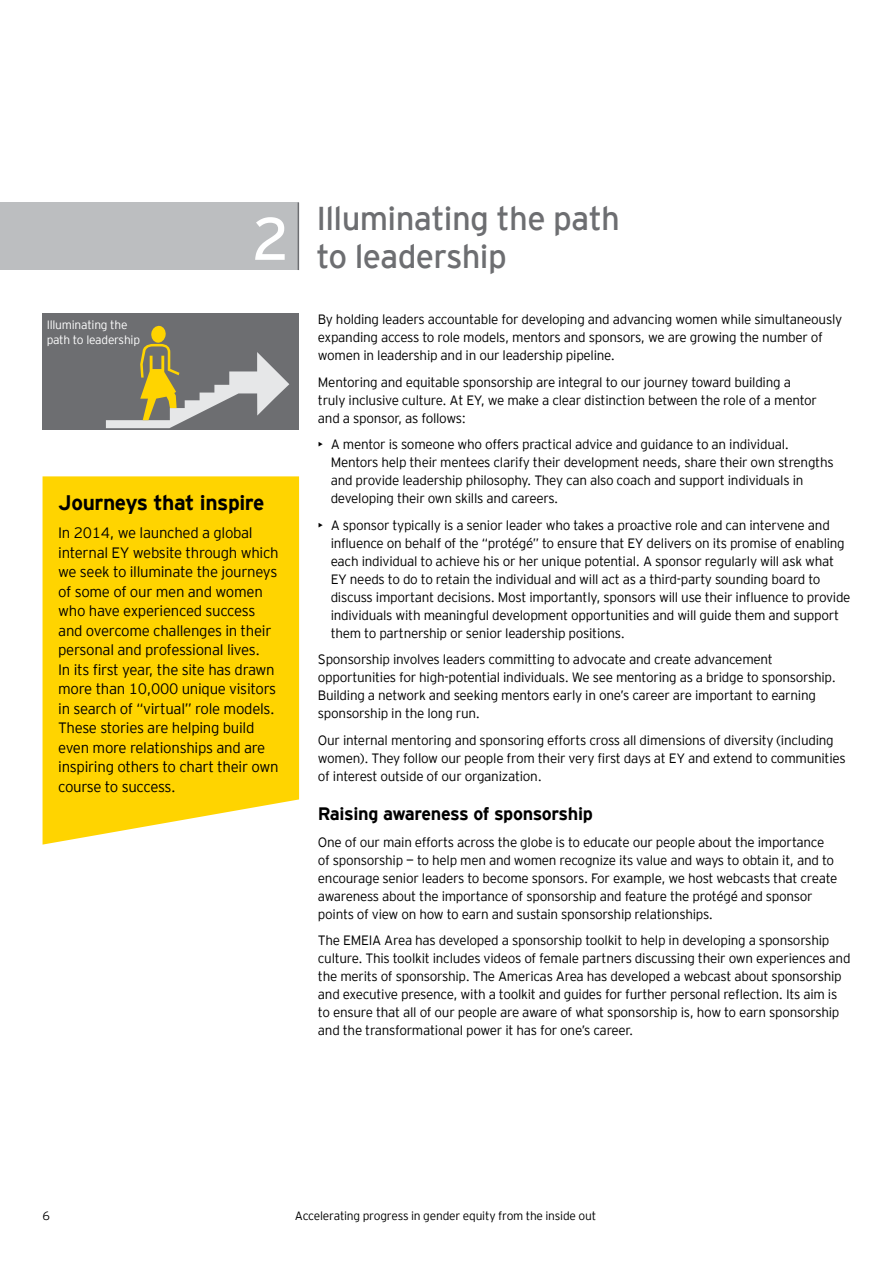
<style>
.page{position:relative;width:893px;height:1263px;background:#fff}
.page>*{position:absolute;margin:0;border:0;box-sizing:border-box;transform-origin:0 0}
.t1{font:33px/37.5px "EY Interstate";letter-spacing:-.02em;color:#6d6e71}
.t2{font:700 21px "EY Interstate";letter-spacing:-.02em;color:#000}
.t3{font:700 18px "EY Interstate";letter-spacing:-.02em;color:#000}
.t4{font:300 15px/19.5px "EY Interstate";letter-spacing:-.02em;color:#000}
.t5{font:300 13.5px/18px "EY Interstate";letter-spacing:-.02em;color:#000}
.t6{font:300 12px "EY Interstate";letter-spacing:-.015em;color:#000}
.t7{font:300 12px/15.6px "EY Interstate";letter-spacing:-.02em;color:#fff}
</style>
<div class="page">
<div style="left:43px;top:313px;width:256px;height:117px;background:#6d6e71"></div>
<svg style="left:106px;top:325px;width:184px;height:103px"></svg>
<div style="left:0;top:202px;width:298px;height:68px;background:#bcbec0"></div>
<hr style="left:298px;top:203px;width:1px;height:67px;background:#6d6e71">
<div style="left:43px;top:476px;width:256px;height:369px;background:#ffd400"></div>
<h1 class="t1" style="left:252px;top:198px;width:370px;text-indent:64px">Illuminating the path<br><sup>2</sup> to leadership</h1>
<p class="t7" style="left:47px;top:316px;width:95px">Illuminating the path to leadership</p>
<h2 class="t2" style="left:58px;top:488px;width:208px">Journeys that inspire</h2>
<p class="t4" style="left:58px;top:522px;width:222px">In 2014, we launched a global internal EY website through which we seek to illuminate the journeys of some of our men and women who have experienced success and overcome challenges in their personal and professional lives.<br>In its first year, the site has drawn more than 10,000 unique visitors in search of “virtual” role models.<br>These stories are helping build even more relationships and are inspiring others to chart their own course to success.</p>
<p class="t5" style="left:318px;top:310px;width:526px">By holding leaders accountable for developing and advancing women while simultaneously expanding access to role models, mentors and sponsors, we are growing the number of women in leadership and in our leadership pipeline.</p>
<p class="t5" style="left:318px;top:372px;width:501px">Mentoring and equitable sponsorship are integral to our journey toward building a truly inclusive culture. At EY, we make a clear distinction between the role of a mentor and a sponsor, as follows:</p>
<p class="t5" style="left:331px;top:435px;width:504px;text-indent:-13px">• A mentor is someone who offers practical advice and guidance to an individual.<br>Mentors help their mentees clarify their development needs, share their own strengths and provide leadership philosophy. They can also coach and support individuals in developing their own skills and careers.</p>
<p class="t5" style="left:331px;top:515px;width:521px;text-indent:-13px">• A sponsor typically is a senior leader who takes a proactive role and can intervene and influence on behalf of the “protégé” to ensure that EY delivers on its promise of enabling each individual to achieve his or her unique potential. A sponsor regularly will ask what EY needs to do to retain the individual and will act as a third-party sounding board to discuss important decisions. Most importantly, sponsors will use their influence to provide individuals with meaningful development opportunities and will guide them and support them to partnership or senior leadership positions.</p>
<p class="t5" style="left:318px;top:650px;width:519px">Sponsorship involves leaders committing to advocate and create advancement opportunities for high-potential individuals. We see mentoring as a bridge to sponsorship.<br>Building a network and seeking mentors early in one’s career are important to earning sponsorship in the long run.</p>
<p class="t5" style="left:318px;top:730px;width:529px">Our internal mentoring and sponsoring efforts cross all dimensions of diversity (including women). They follow our people from their very first days at EY and extend to communities of interest outside of our organization.</p>
<h3 class="t3" style="left:318px;top:801px;width:276px">Raising awareness of sponsorship</h3>
<p class="t5" style="left:318px;top:832px;width:521px">One of our main efforts across the globe is to educate our people about the importance of sponsorship — to help men and women recognize its value and ways to obtain it, and to encourage senior leaders to become sponsors. For example, we host webcasts that create awareness about the importance of sponsorship and feature the protégé and sponsor points of view on how to earn and sustain sponsorship relationships.</p>
<p class="t5" style="left:318px;top:931px;width:534px">The EMEIA Area has developed a sponsorship toolkit to help in developing a sponsorship culture. This toolkit includes videos of female partners discussing their own experiences and the merits of sponsorship. The Americas Area has developed a webcast about sponsorship and executive presence, with a toolkit and guides for further personal reflection. Its aim is to ensure that all of our people are aware of what sponsorship is, how to earn sponsorship and the transformational power it has for one’s career.</p>
<p class="t6" style="left:43px;top:1207px;width:9px">6</p>
<p class="t6" style="left:295px;top:1207px;width:303px">Accelerating progress in gender equity from the inside out</p>
</div>
